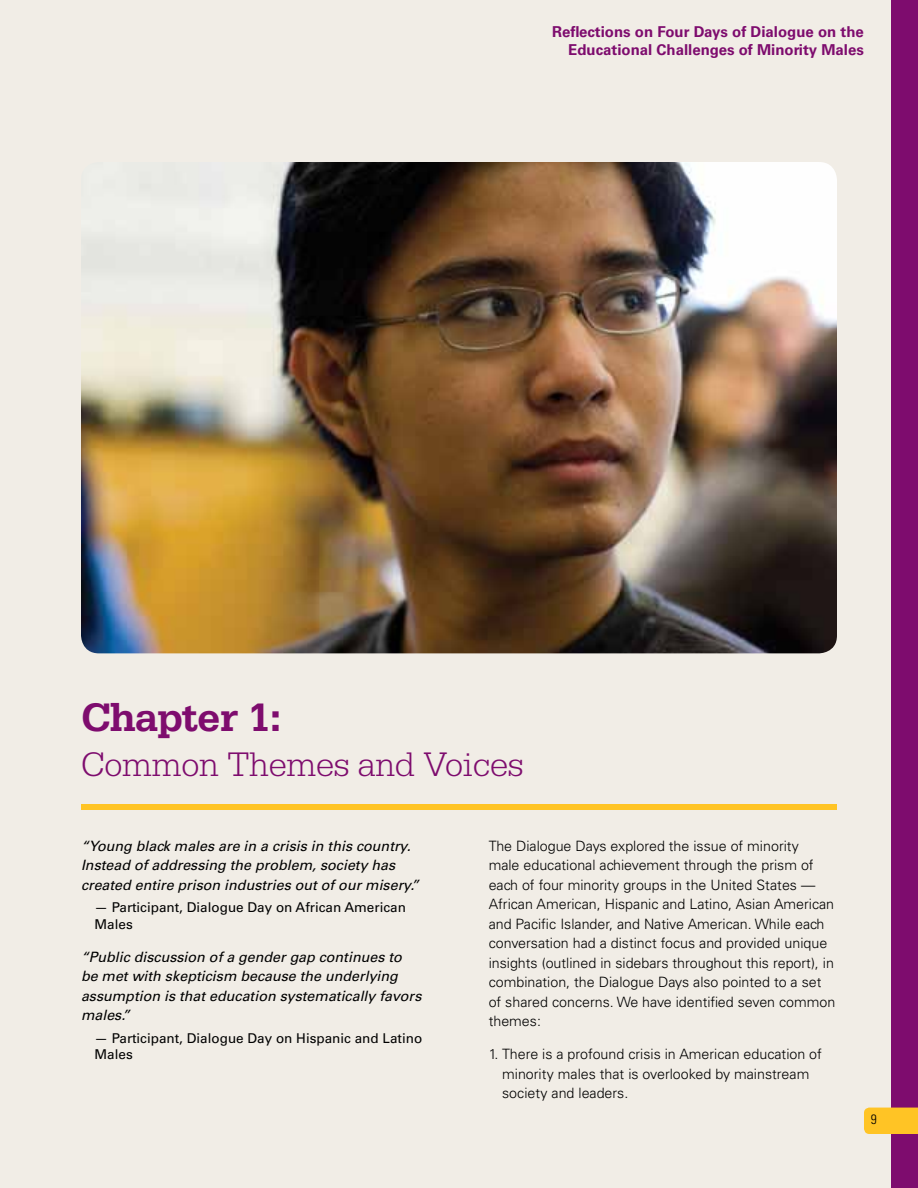
<style>
.page{position:relative;width:918px;height:1188px;background:#f1ede6}
.page>*{position:absolute;margin:0;border:0;box-sizing:border-box;transform-origin:0 0}
.t1{font:700 42px "Serifa Std";letter-spacing:-.025em;color:#7e0c6e}
.t2{font:300 36px "Serifa Std";letter-spacing:-.01em;color:#7e0c6e}
.t3{font:700 15px/18px "Univers LT Std";color:#7e0c6e;text-align:right}
.t4{font:300 14.25px/19.5px "Univers LT Std";color:#000}
.t5{font:italic 14.25px/19.5px "Univers LT Std";color:#000}
.t6{font:13.5px/16.5px "Univers LT Std";color:#000}
.t7{font:300 condensed 13.5px "Univers LT Std";color:#000}
</style>
<div class="page">
<div style="left:891px;top:0;width:27px;height:1188px;background:#7e0c6e"></div>
<svg style="left:864px;top:1108px;width:54px;height:26px"></svg>
<img style="left:81px;top:162px;width:756px;height:491px">
<div style="left:81px;top:804px;width:756px;height:6px;background:#ffc425"></div>
<p class="t3" style="left:552px;top:22px;width:313px">Reflections on Four Days of Dialogue on the<br>Educational Challenges of Minority Males</p>
<h1 class="t1" style="left:81px;top:692px;width:202px">Chapter 1:</h1>
<h2 class="t2" style="left:81px;top:744px;width:444px">Common Themes and Voices</h2>
<p class="t5" style="left:81px;top:836px;width:340px">“Young black males are in a crisis in this country.<br>Instead of addressing the problem, society has created entire prison industries out of our misery.”</p>
<p class="t6" style="left:94px;top:899px;width:313px">— Participant, Dialogue Day on African American<br>Males</p>
<p class="t5" style="left:81px;top:947px;width:342px">“Public discussion of a gender gap continues to be met with skepticism because the underlying assumption is that education systematically favors males.”</p>
<p class="t6" style="left:94px;top:1030px;width:329px">— Participant, Dialogue Day on Hispanic and Latino<br>Males</p>
<p class="t4" style="left:489px;top:836px;width:348px">The Dialogue Days explored the issue of minority<br>male educational achievement through the prism of each of four minority groups in the United States — African American, Hispanic and Latino, Asian American and Pacific Islander, and Native American. While each conversation had a distinct focus and provided unique insights (outlined in sidebars throughout this report), in combination, the Dialogue Days also pointed to a set of shared concerns. We have identified seven common themes:</p>
<p class="t4" style="left:502px;top:1045px;width:321px;text-indent:-13px">1. There is a profound crisis in American education of minority males that is overlooked by mainstream society and leaders.</p>
<p class="t7" style="left:871px;top:1112px;width:7px">9</p>
</div>
